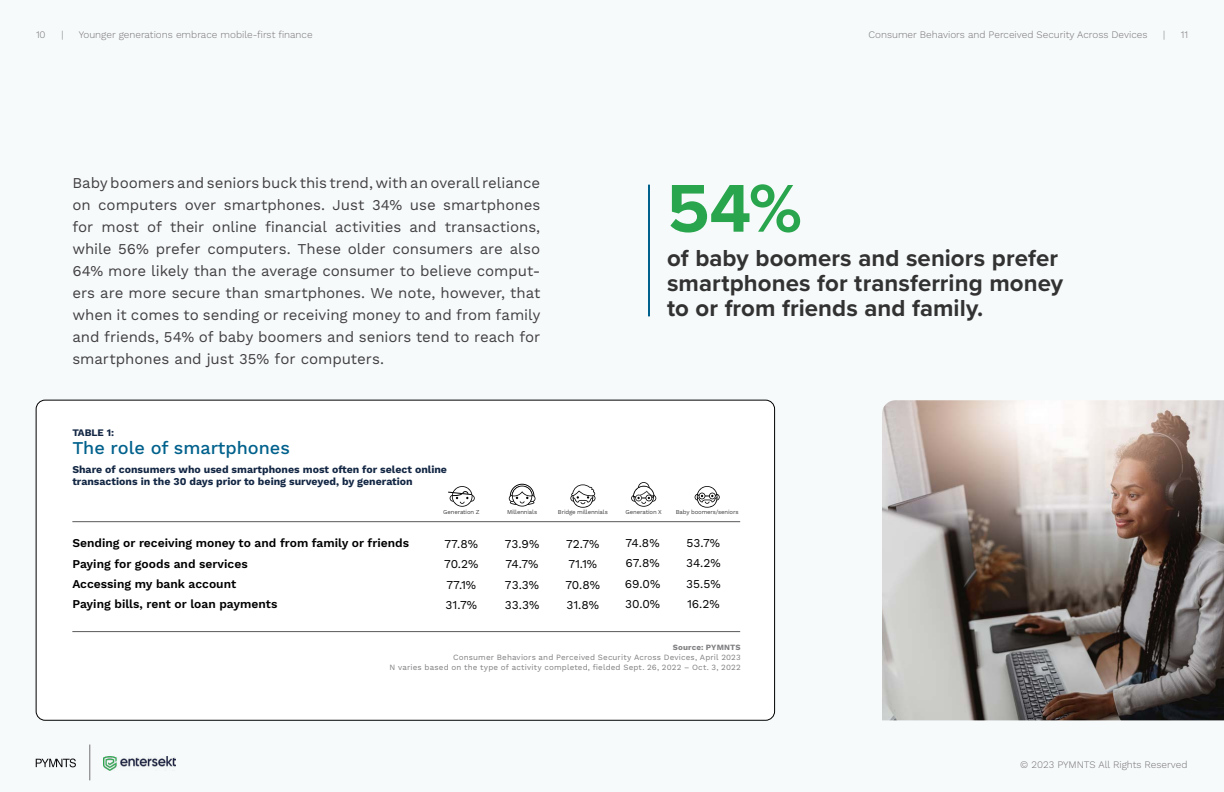
<style>
.page{position:relative;width:1224px;height:792px;background:#f7fafb}
.page>*{position:absolute;margin:0;border:0;box-sizing:border-box;transform-origin:0 0}
.t1{font:700 70px "Proxima Nova";color:#29a64d}
.t2{font:700 24px/25px "Proxima Nova";letter-spacing:.005em;color:#323232}
.t3{font:500 18px "Work Sans";color:#00618c}
.t4{font:15px/22px "Work Sans";letter-spacing:-.005em;color:#414042;text-align:justify}
.t5{font:600 12px/20.4px "Work Sans";color:#000}
.t6{font:12px/20.4px "Work Sans";color:#000;text-align:justify}
.t7{font:700 10.5px/12px "Work Sans";color:#132744}
.t8{font:300 10px "Work Sans";color:#717073}
.t9{font:700 10px "Work Sans";color:#132744}
.t10{font:8px/10px "Work Sans";letter-spacing:.02em;color:#7f7e81;text-align:right}
.t11{font:700 8px "Work Sans";letter-spacing:.015em;color:#7f7e81}
.t12{font:6px "Work Sans";letter-spacing:-.025em;color:#414042}
</style>
<div class="page">
<svg style="left:36px;top:759px;width:40px;height:8px"></svg>
<hr style="left:90px;top:745px;width:1px;height:35px;background:#717073">
<img style="left:103px;top:756px;width:73px;height:14px">
<div style="left:36px;top:400px;width:739px;height:320px;background:#fff;border-radius:9px"></div>
<hr style="left:72px;top:521px;width:668px;height:1px;background:#58595b">
<hr style="left:72px;top:631px;width:668px;height:1px;background:#58595b">
<svg style="left:509px;top:484px;width:26px;height:23px"></svg>
<svg style="left:570px;top:484px;width:25px;height:24px"></svg>
<svg style="left:631px;top:482px;width:25px;height:25px"></svg>
<svg style="left:695px;top:486px;width:25px;height:22px"></svg>
<svg style="left:448px;top:486px;width:27px;height:21px"></svg>
<hr style="left:648px;top:185px;width:2px;height:131px;background:#00618c">
<img style="left:882px;top:400px;width:342px;height:320px">
<p class="t8" style="left:36px;top:28px;width:11px">10</p>
<p class="t8" style="left:61px;top:28px;width:4px">|</p>
<p class="t8" style="left:79px;top:28px;width:235px">Younger generations embrace mobile-first finance</p>
<p class="t4" style="left:72px;top:172px;width:470px">Baby boomers and seniors buck this trend, with an overall reliance on computers over smartphones. Just 34% use smartphones for most of their online financial activities and transactions, while 56% prefer computers. These older consumers are also 64% more likely than the average consumer to believe comput&shy;ers are more secure than smartphones. We note, however, that when it comes to sending or receiving money to and from family and friends, 54% of baby boomers and seniors tend to reach for smartphones and just 35% for computers.</p>
<p class="t9" style="left:72px;top:426px;width:43px">TABLE 1:</p>
<p class="t3" style="left:72px;top:437px;width:219px">The role of smartphones</p>
<p class="t7" style="left:72px;top:464px;width:376px">Share of consumers who used smartphones most often for select online transactions in the 30 days prior to being surveyed, by generation</p>
<p class="t8" style="left:869px;top:28px;width:280px">Consumer Behaviors and Perceived Security Across Devices</p>
<p class="t8" style="left:1163px;top:28px;width:4px">|</p>
<p class="t8" style="left:1181px;top:28px;width:9px">11</p>
<h1 class="t1" style="left:667px;top:156px;width:136px">54%</h1>
<h2 class="t2" style="left:667px;top:245px;width:398px">of baby boomers and seniors prefer smartphones for transferring money to or from friends and family.</h2>
<p class="t5" style="left:72px;top:534px;width:338px">Sending or receiving money to and from family or friends Paying for goods and services<br>Accessing my bank account<br>Paying bills, rent or loan payments</p>
<p class="t12" style="left:443px;top:509px;width:38px">Generation Z</p>
<p class="t12" style="left:507px;top:509px;width:32px">Millennials</p>
<p class="t12" style="left:558px;top:509px;width:51px">Bridge millennials</p>
<p class="t12" style="left:626px;top:509px;width:38px">Generation X</p>
<p class="t12" style="left:676px;top:509px;width:64px">Baby boomers/seniors</p>
<p class="t6" style="left:444px;top:534px;width:36px;text-align:left">77.8%<br>70.2%<br>77.1%<br>31.7%</p>
<p class="t6" style="left:686px;top:533px;width:36px">53.7% 34.2% 35.5% 16.2%</p>
<p class="t6" style="left:625px;top:533px;width:37px">74.8% 67.8% 69.0% 30.0%</p>
<p class="t6" style="left:505px;top:534px;width:36px">73.9% 74.7% 73.3% 33.3%</p>
<p class="t6" style="left:565px;top:534px;width:36px;text-align:left">72.7%<br>71.1%<br>70.8%<br>31.8%</p>
<p class="t11" style="left:673px;top:642px;width:69px">Source: PYMNTS</p>
<p class="t10" style="left:390px;top:652px;width:353px">Consumer Behaviors and Perceived Security Across Devices, April 2023<br>N varies based on the type of activity completed, fielded Sept. 26, 2022 – Oct. 3, 2022</p>
<p class="t8" style="left:1020px;top:759px;width:169px">© 2023 PYMNTS All Rights Reserved</p>
</div>
